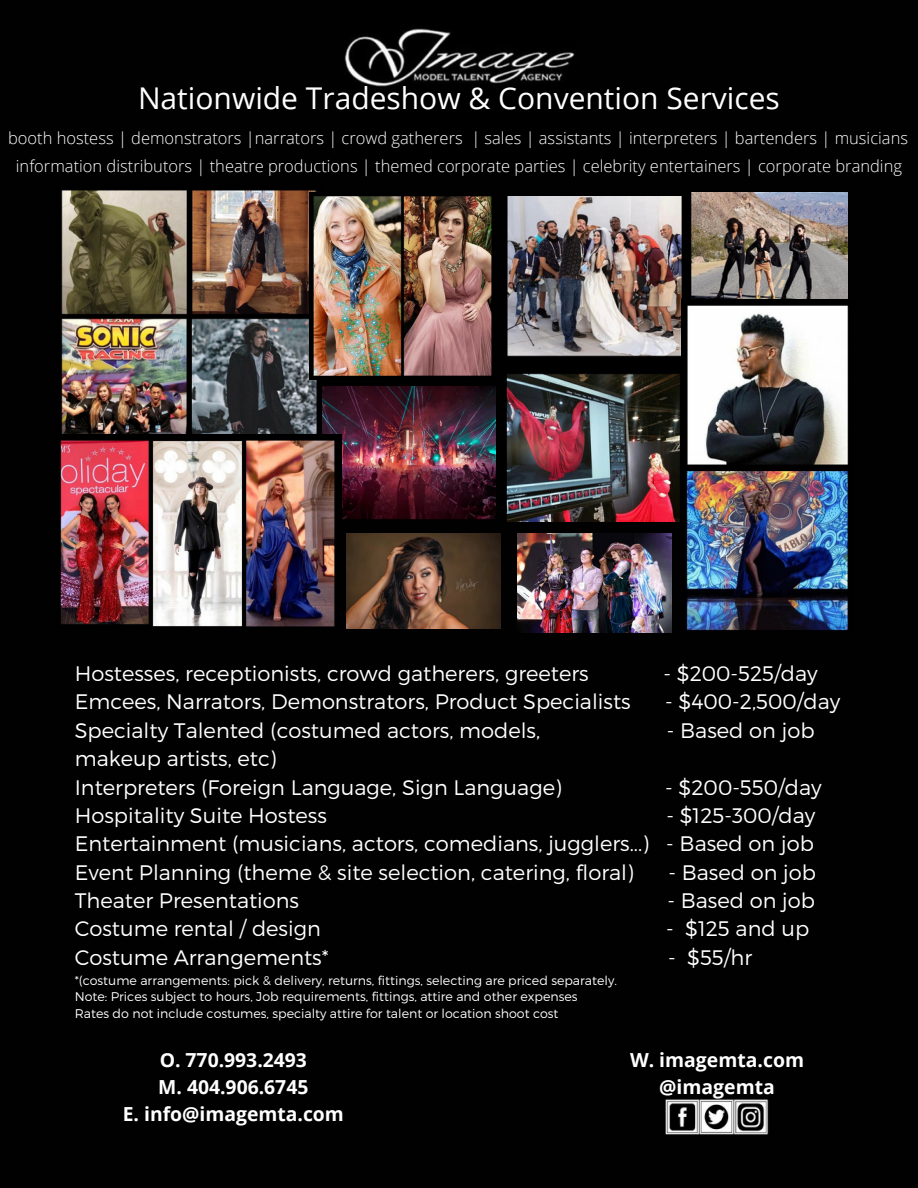
<style>
.page{position:relative;width:918px;height:1188px;background:#010101}
.page>*{position:absolute;margin:0;border:0;box-sizing:border-box;transform-origin:0 0}
.t1{font:30px "Open Sans";color:#fff}
.t2{font:300 21px/28.3px "Montserrat";color:#fff}
.t3{font:700 19.35px/27px "Open Sans";color:#fff;text-align:center}
.t4{font:300 16.5px/28.5px "Open Sans";color:#fff;text-align:center}
.t5{font:300 12.6px/16.8px "Montserrat";color:#fff}
</style>
<div class="page">
<img style="left:344px;top:28px;width:231px;height:59px">
<img style="left:506px;top:196px;width:176px;height:325px">
<img style="left:61px;top:190px;width:256px;height:244px">
<img style="left:323px;top:387px;width:173px;height:133px">
<img style="left:60px;top:435px;width:281px;height:192px">
<img style="left:347px;top:534px;width:154px;height:94px">
<img style="left:691px;top:193px;width:157px;height:106px">
<img style="left:309px;top:193px;width:183px;height:186px">
<img style="left:518px;top:534px;width:154px;height:99px">
<img style="left:665px;top:1099px;width:104px;height:36px">
<img style="left:686px;top:305px;width:163px;height:326px">
<h1 class="t1" style="left:138px;top:77px;width:643px">Nationwide Tradeshow &amp; Convention Services</h1>
<p class="t4" style="left:8px;top:123px;width:902px">booth hostess | demonstrators |narrators | crowd gatherers | sales | assistants | interpreters | bartenders | musicians information distributors | theatre productions | themed corporate parties | celebrity entertainers | corporate branding</p>
<p class="t2" style="left:75px;top:658px;width:515px">Hostesses, receptionists, crowd gatherers, greeters</p>
<p class="t2" style="left:664px;top:658px;width:156px">- $200-525/day</p>
<p class="t2" style="left:75px;top:687px;width:557px">Emcees, Narrators, Demonstrators, Product Specialists</p>
<p class="t2" style="left:665px;top:687px;width:177px">- $400-2,500/day</p>
<p class="t2" style="left:75px;top:715px;width:467px">Specialty Talented (costumed actors, models,</p>
<p class="t2" style="left:667px;top:715px;width:149px">- Based on job</p>
<p class="t2" style="left:75px;top:743px;width:488px">makeup artists, etc)<br>Interpreters (Foreign Language, Sign Language)</p>
<p class="t2" style="left:665px;top:772px;width:158px">- $200-550/day</p>
<p class="t2" style="left:75px;top:800px;width:742px;text-align:justify;text-indent:592px">- $125-300/day Entertainment (musicians, actors, comedians, jugglers...) - Based on job Event Planning (theme &amp; site selection, catering, floral)</p>
<p class="t2" style="left:75px;top:800px;width:254px">Hospitality Suite Hostess</p>
<p class="t2" style="left:668px;top:857px;width:149px">- Based on job</p>
<p class="t2" style="left:75px;top:885px;width:226px">Theater Presentations</p>
<p class="t2" style="left:667px;top:885px;width:149px">- Based on job</p>
<p class="t2" style="left:75px;top:914px;width:248px">Costume rental / design</p>
<p class="t2" style="left:666px;top:914px;width:145px">- $125 and up</p>
<p class="t2" style="left:75px;top:942px;width:255px">Costume Arrangements*</p>
<p class="t2" style="left:668px;top:942px;width:86px">- $55/hr</p>
<p class="t5" style="left:75px;top:971px;width:544px">*(costume arrangements: pick &amp; delivery, returns, fittings, selecting are priced separately.<br>Note: Prices subject to hours, Job requirements, fittings, attire and other expenses<br>Rates do not include costumes, specialty attire for talent or location shoot cost</p>
<p class="t3" style="left:123px;top:1046px;width:223px">O. 770.993.2493<br>M. 404.906.6745<br>E. info@imagemta.com</p>
<p class="t3" style="left:630px;top:1046px;width:176px">W. imagemta.com @imagemta</p>
</div>
